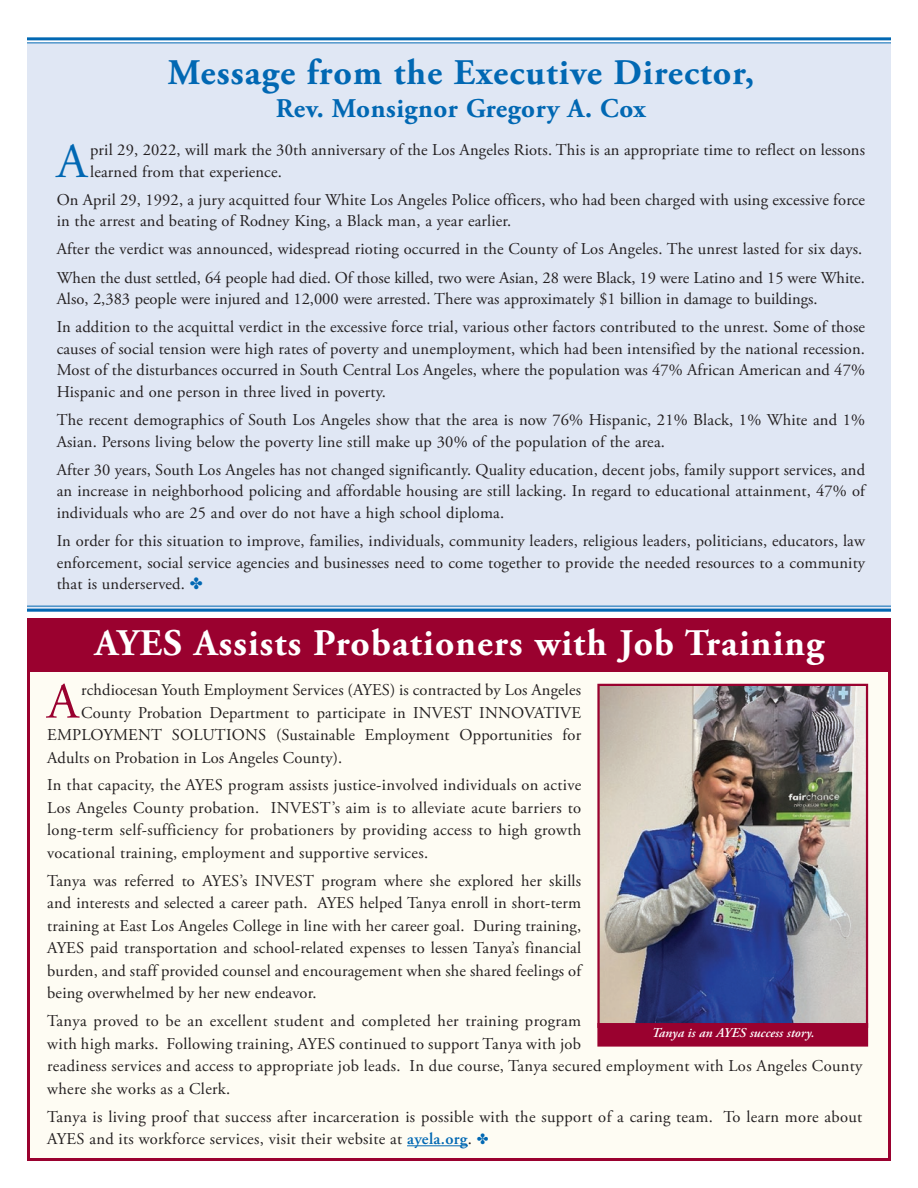
<style>
.page{position:relative;width:918px;height:1188px;background:#fff}
.page>*{position:absolute;margin:0;border:0;box-sizing:border-box;transform-origin:0 0}
.Newsltr_Body{font:50.4px "Adobe Garamond Pro";color:#9a012f}
.t1{font:49.05px "Adobe Garamond Pro";color:#0168b3}
.t2{font:700 37.5px "Adobe Garamond Pro";letter-spacing:.03em;color:#fff}
.t3{font:700 36px "Adobe Garamond Pro";letter-spacing:.03em;color:#0168b3}
.t4{font:700 27px "Adobe Garamond Pro";letter-spacing:.02em;color:#0168b3}
.Newsltr_Body-2{font:16.5px/22.5px "Adobe Garamond Pro";letter-spacing:.01em;color:#231f20}
.CCLA_body{font:italic 600 13.5px "Adobe Garamond Pro";color:#fff}
.s1{color:#0168b3}
.s2{font-weight:600;color:#0168b3}
</style>
<div class="page">
<div style="left:27px;top:618px;width:864px;height:543px;background:#fefcf3;border:3px solid #9a012f"></div>
<div style="left:27px;top:43px;width:864px;height:569px;background:#e0e7f4"></div>
<hr style="left:27px;top:37px;width:864px;height:3px;background:#0168b3">
<hr style="left:27px;top:42px;width:864px;height:1px;background:#0168b3">
<hr style="left:27px;top:606px;width:864px;height:1px;background:#0168b3">
<hr style="left:27px;top:609px;width:864px;height:3px;background:#0168b3">
<hr style="left:407px;top:1145px;width:61px;height:1px;background:#0168b3">
<div style="left:27px;top:618px;width:864px;height:54px;background:#9a012f"></div>
<img style="left:600px;top:687px;width:265px;height:336px">
<div style="left:597px;top:684px;width:271px;height:344px;border:2px solid #9a012f"></div>
<div style="left:597px;top:1023px;width:271px;height:24px;background:#9a012f;border:2px solid #9a012f"></div>
<p class="t3" style="left:168px;top:52px;width:588px">Message from the Executive Director,</p>
<p class="t4" style="left:276px;top:93px;width:372px">Rev. Monsignor Gregory A. Cox</p>
<p class="t1" style="left:57px;top:132px;width:32px">A</p>
<p class="Newsltr_Body-2" style="left:90px;top:140px;width:777px;line-height:21.6px">pril 29, 2022, will mark the 30th anniversary of the Los Angeles Riots. This is an appropriate time to reflect on lessons learned from that experience.</p>
<p class="Newsltr_Body-2" style="left:57px;top:189px;width:810px;line-height:21.6px">On April 29, 1992, a jury acquitted four White Los Angeles Police officers, who had been charged with using excessive force in the arrest and beating of Rodney King, a Black man, a year earlier.</p>
<p class="Newsltr_Body-2" style="left:57px;top:239px;width:805px">After the verdict was announced, widespread rioting occurred in the County of Los Angeles. The unrest lasted for six days.</p>
<p class="Newsltr_Body-2" style="left:57px;top:267px;width:807px;line-height:21.6px">When the dust settled, 64 people had died. Of those killed, two were Asian, 28 were Black, 19 were Latino and 15 were White.<br>Also, 2,383 people were injured and 12,000 were arrested. There was approximately $1 billion in damage to buildings.</p>
<p class="Newsltr_Body-2" style="left:57px;top:317px;width:810px;line-height:21.6px">In addition to the acquittal verdict in the excessive force trial, various other factors contributed to the unrest. Some of those causes of social tension were high rates of poverty and unemployment, which had been intensified by the national recession.<br>Most of the disturbances occurred in South Central Los Angeles, where the population was 47% African American and 47% Hispanic and one person in three lived in poverty.</p>
<p class="Newsltr_Body-2" style="left:57px;top:410px;width:810px;line-height:21.6px">The recent demographics of South Los Angeles show that the area is now 76% Hispanic, 21% Black, 1% White and 1%<br>Asian. Persons living below the poverty line still make up 30% of the population of the area.</p>
<p class="Newsltr_Body-2" style="left:57px;top:459px;width:810px;line-height:21.6px;text-align:justify">After 30 years, South Los Angeles has not changed significantly. Quality education, decent jobs, family support services, and an increase in neighborhood policing and affordable housing are still lacking. In regard to educational attainment, 47% of individuals who are 25 and over do not have a high school diploma.</p>
<p class="Newsltr_Body-2" style="left:57px;top:531px;width:810px;line-height:21.6px;text-align:justify">In order for this situation to improve, families, individuals, community leaders, religious leaders, politicians, educators, law enforcement, social service agencies and businesses need to come together to provide the needed resources to a community that is underserved. <span class="s1">✤</span></p>
<p class="t2" style="left:95px;top:621px;width:731px">AYES Assists Probationers with Job Training</p>
<p class="Newsltr_Body" style="left:47px;top:671px;width:33px">A</p>
<p class="Newsltr_Body-2" style="left:81px;top:679px;width:501px">rchdiocesan Youth Employment Services (AYES) is contracted by Los Angeles</p>
<p class="Newsltr_Body-2" style="left:81px;top:702px;width:502px">County Probation Department to participate in INVEST INNOVATIVE</p>
<p class="Newsltr_Body-2" style="left:47px;top:724px;width:535px">EMPLOYMENT SOLUTIONS (Sustainable Employment Opportunities for</p>
<p class="Newsltr_Body-2" style="left:47px;top:747px;width:294px">Adults on Probation in Los Angeles County).</p>
<p class="Newsltr_Body-2" style="left:47px;top:775px;width:535px;text-align:justify">In that capacity, the AYES program assists justice-involved individuals on active Los Angeles County probation. INVEST’s aim is to alleviate acute barriers to long-term self-sufficiency for probationers by providing access to high growth vocational training, employment and supportive services.</p>
<p class="Newsltr_Body-2" style="left:47px;top:870px;width:535px;text-align:justify">Tanya was referred to AYES’s INVEST program where she explored her skills and interests and selected a career path. AYES helped Tanya enroll in short-term training at East Los Angeles College in line with her career goal. During training, AYES paid transportation and school-related expenses to lessen Tanya’s financial burden, and staff provided counsel and encouragement when she shared feelings of being overwhelmed by her new endeavor.</p>
<p class="Newsltr_Body-2" style="left:47px;top:1010px;width:817px">Tanya proved to be an excellent student and completed her training program<br>with high marks. Following training, AYES continued to support Tanya with job<br>readiness services and access to appropriate job leads. In due course, Tanya secured employment with Los Angeles County where she works as a Clerk.</p>
<p class="Newsltr_Body-2" style="left:47px;top:1106px;width:817px">Tanya is living proof that success after incarceration is possible with the support of a caring team. To learn more about<br>AYES and its workforce services, visit their website at <span class="s2">ayela.org</span>. <span class="s1">✤</span></p>
<p class="CCLA_body" style="left:652px;top:1025px;width:164px">Tanya is an AYES success story.</p>
</div>
